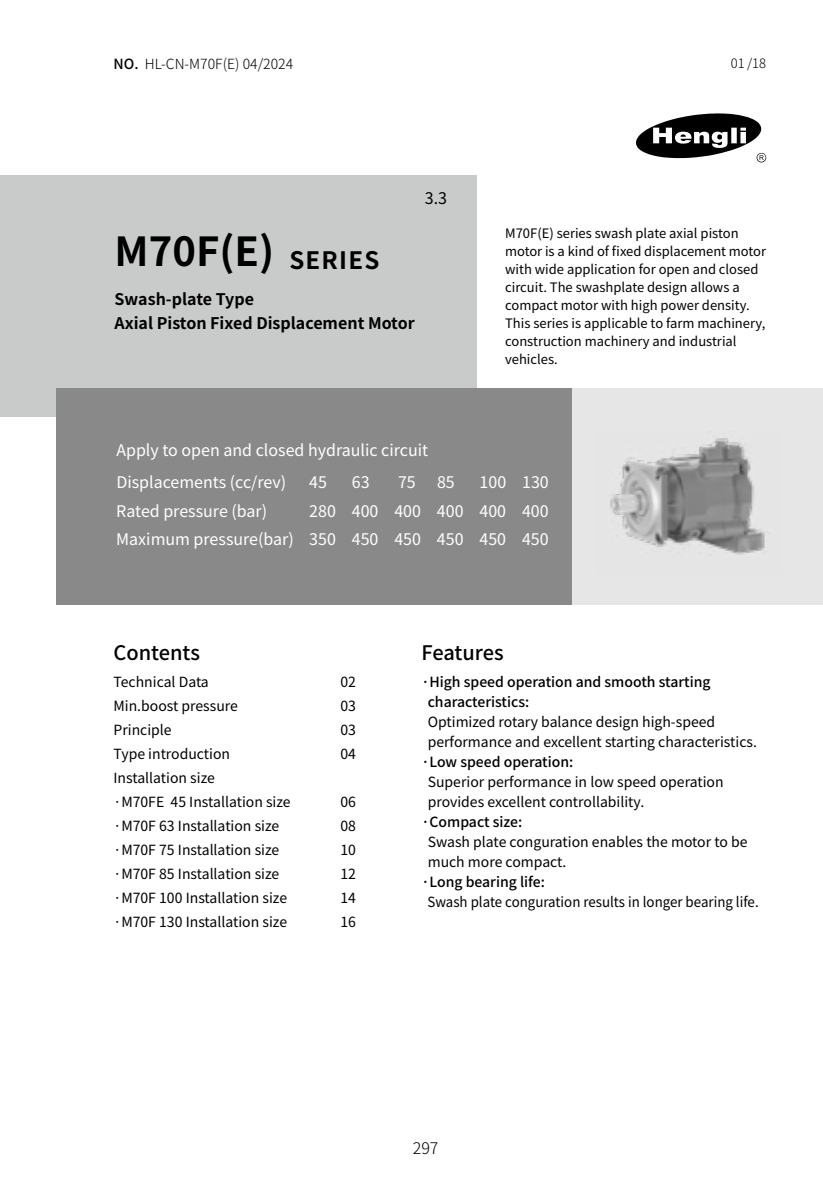
<style>
.page{position:relative;width:823px;height:1191px;background:#fff}
.page>*{position:absolute;margin:0;border:0;box-sizing:border-box;transform-origin:0 0}
.t1{font:700 40px "Noto Sans Hans";color:#000}
.t2{font:500 20px "Noto Sans Hans";color:#000}
.t3{font:16px/31.6px "Noto Sans Hans";color:#fff}
.t4{font:700 16px/24px "Noto Sans Hans";color:#000}
.t5{font:300 16px "Noto Sans Hans";color:#000}
.t6{font:16px "Noto Sans Hans";color:#000}
.t7{font:14px/20px "Noto Sans Hans";color:#000}
.t8{font:500 14px/20px "Noto Sans Hans";color:#000}
.t9{font:14px "Noto Sans Hans";color:#000;scale:.95 1}
.t10{font:300 14px "Noto Sans Hans";color:#000}
.t11{font:13px/18px "Noto Sans Hans";color:#000}
.t12{font:300 13px "Noto Sans Hans";color:#000}
.s1{font-weight:500}
</style>
<div class="page">
<hr style="left:0;top:0;width:1px;height:51px;background:#e6e6e6">
<div style="left:0;top:176px;width:476px;height:241px;background:#c9caca"></div>
<div style="left:57px;top:388px;width:515px;height:216px;background:#898989"></div>
<div style="left:572px;top:388px;width:250px;height:216px;background:#e6e6e6"></div>
<svg style="left:636px;top:113px;width:129px;height:50px"></svg>
<img style="left:610px;top:438px;width:155px;height:117px">
<p class="t10" style="left:113px;top:56px;width:181px"><span class="s1">NO.</span> HL-CN-M70F(E) 04/2024</p>
<p class="t6" style="left:424px;top:189px;width:24px">3.3</p>
<h1 class="t1" style="left:115px;top:229px;width:266px">M70F(E) <sub>SERIES</sub></h1>
<p class="t4" style="left:115px;top:287px;width:301px">Swash-plate Type<br>Axial Piston Fixed Displacement Motor</p>
<p class="t12" style="left:730px;top:56px;width:37px">01 /18</p>
<p class="t11" style="left:505px;top:225px;width:262px">M70F(E) series swash plate axial piston motor is a kind of fixed displacement motor with wide application for open and closed circuit. The swashplate design allows a compact motor with high power density.<br>This series is applicable to farm machinery, construction machinery and industrial vehicles.</p>
<p class="t3" style="left:116px;top:435px;width:313px">Apply to open and closed hydraulic circuit<br>Displacements (cc/rev)</p>
<p class="t3" style="left:309px;top:467px;width:19px">45</p>
<p class="t3" style="left:351px;top:467px;width:19px">63</p>
<p class="t3" style="left:398px;top:467px;width:19px">75</p>
<p class="t3" style="left:437px;top:467px;width:19px">85</p>
<p class="t3" style="left:479px;top:467px;width:71px">100 130</p>
<p class="t3" style="left:116px;top:495px;width:152px">Rated pressure (bar)</p>
<p class="t3" style="left:116px;top:497px;width:433px;line-height:28.4px;text-align:right">280 400 400 400 400 400<br>Maximum pressure(bar) 350 450 450 450 450 450</p>
<h2 class="t2" style="left:113px;top:641px;width:88px">Contents</h2>
<h2 class="t2" style="left:421px;top:641px;width:84px">Features</h2>
<p class="t7" style="left:113px;top:672px;width:97px">Technical Data</p>
<p class="t7" style="left:340px;top:672px;width:17px">02</p>
<p class="t7" style="left:113px;top:696px;width:126px">Min.boost pressure</p>
<p class="t7" style="left:340px;top:696px;width:17px">03</p>
<p class="t7" style="left:113px;top:720px;width:60px">Principle</p>
<p class="t7" style="left:340px;top:720px;width:17px">03</p>
<p class="t7" style="left:113px;top:744px;width:118px">Type introduction</p>
<p class="t7" style="left:340px;top:744px;width:17px">04</p>
<p class="t7" style="left:113px;top:766px;width:179px;line-height:24px">Installation size<br>·M70FE 45 Installation size</p>
<p class="t8" style="left:427px;top:672px;width:284px;text-indent:-6px">·High speed operation and smooth starting characteristics:</p>
<p class="t7" style="left:427px;top:712px;width:330px">Optimized rotary balance design high-speed performance and excellent starting characteristics.</p>
<p class="t8" style="left:421px;top:752px;width:153px">·Low speed operation:</p>
<p class="t7" style="left:427px;top:772px;width:297px">Superior performance in low speed operation provides excellent controllability.</p>
<p class="t8" style="left:421px;top:812px;width:102px">·Compact size:</p>
<p class="t7" style="left:427px;top:832px;width:321px">Swash plate conguration enables the motor to be much more compact.</p>
<p class="t8" style="left:421px;top:872px;width:125px">·Long bearing life:</p>
<p class="t9" style="left:427px;top:894px;width:350px">Swash plate conguration results in longer bearing life.</p>
<p class="t7" style="left:340px;top:792px;width:17px">06</p>
<p class="t7" style="left:113px;top:816px;width:167px">·M70F 63 Installation size</p>
<p class="t7" style="left:340px;top:816px;width:17px">08</p>
<p class="t7" style="left:113px;top:840px;width:167px">·M70F 75 Installation size</p>
<p class="t7" style="left:340px;top:840px;width:17px">10</p>
<p class="t7" style="left:113px;top:864px;width:167px">·M70F 85 Installation size</p>
<p class="t7" style="left:340px;top:864px;width:17px">12</p>
<p class="t7" style="left:113px;top:888px;width:175px">·M70F 100 Installation size</p>
<p class="t7" style="left:340px;top:888px;width:17px">14</p>
<p class="t7" style="left:113px;top:912px;width:175px">·M70F 130 Installation size</p>
<p class="t7" style="left:340px;top:912px;width:17px">16</p>
<p class="t5" style="left:412px;top:1139px;width:27px">297</p>
</div>
